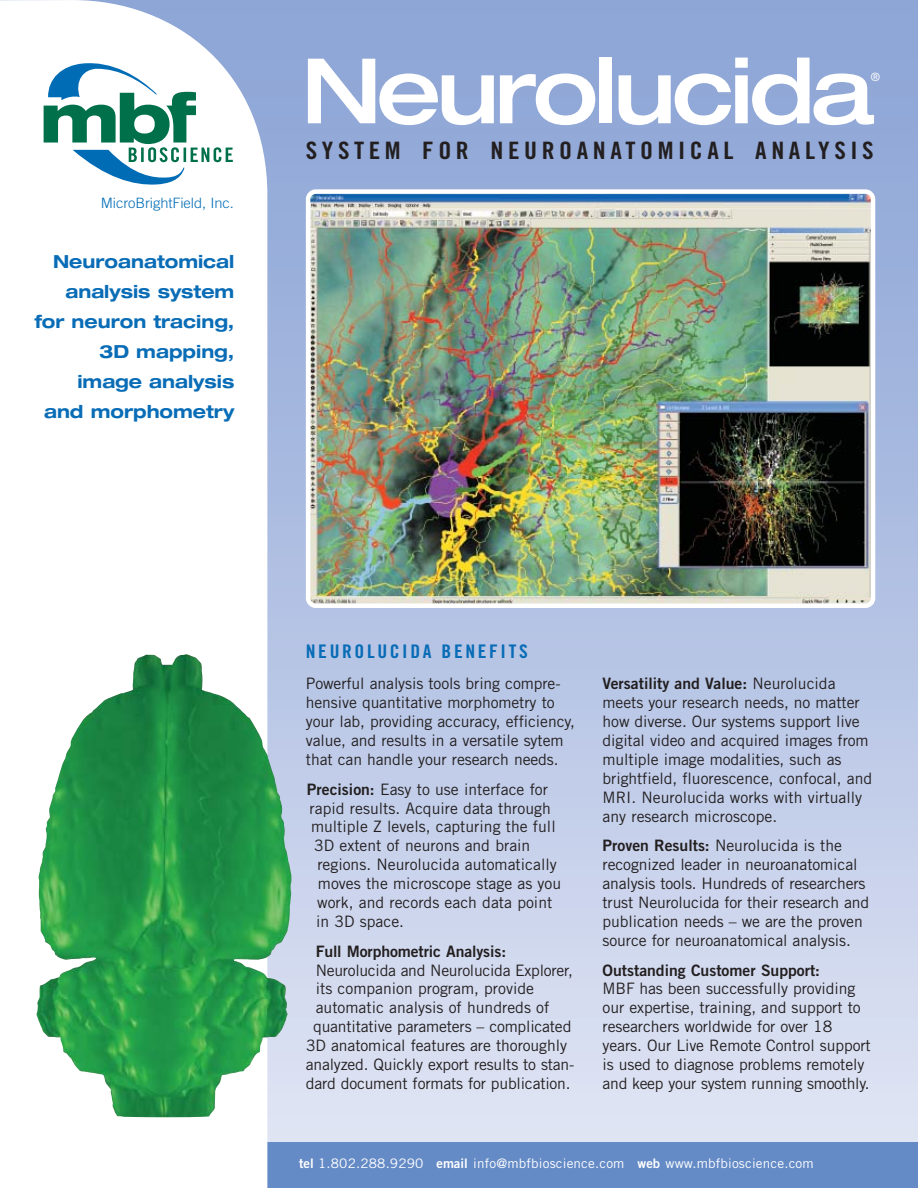
<style>
.page{position:relative;width:918px;height:1188px;background:#fff}
.page>*{position:absolute;margin:0;border:0;box-sizing:border-box;transform-origin:0 0}
.t1{font:500 expanded 90.45px "Helvetica Neue";letter-spacing:-.045em;color:#fff}
.t2{font:24px "Trade Gothic Bold Cond Twenty";letter-spacing:.175em;color:#231f20;scale:1.08 1}
.t3{font:18.75px "Trade Gothic Bold Cond Twenty";letter-spacing:.135em;color:#086cb6;scale:1.05 1}
.t4{font:700 expanded 18px/30px "Helvetica Neue";color:#086cb6;text-align:right}
.t5{font:15.75px/18.9px "Trade Gothic";letter-spacing:-.005em;color:#231f20}
.t6{font:15.75px "Trade Gothic Bold Two";color:#231f20}
.t7{font:300 14.25px "Trade Gothic";letter-spacing:-.005em;color:#006cb6}
.t8{font:13.2px "Trade Gothic";letter-spacing:.01em;color:#fff}
.t9{font:11.55px "Trade Gothic Cond Eighteen";color:#fff}
.s1{font-family:"Trade Gothic Bold Two"}
.s2{font-family:"Trade Gothic"}
</style>
<div class="page">
<div style="left:262px;top:1142px;width:656px;height:46px;background:#658bc7"></div>
<svg style="left:0;top:0;width:267px;height:1188px"></svg>
<img style="left:306px;top:189px;width:569px;height:419px">
<svg style="left:44px;top:61px;width:189px;height:125px"></svg>
<img style="left:36px;top:654px;width:257px;height:464px">
<p class="t7" style="left:101px;top:197px;width:135px">MicroBrightField, Inc.</p>
<p class="t4" style="left:34px;top:248px;width:202px">Neuroanatomical analysis system for neuron tracing,<br>3D mapping, image analysis and morphometry</p>
<h1 class="t1" style="left:301px;top:57px;width:575px">Neurolucida</h1>
<p class="t9" style="left:871px;top:73px;width:11px">®</p>
<h2 class="t2" style="left:306px;top:142px;width:527px">SYSTEM FOR NEUROANATOMICAL ANALYSIS</h2>
<p class="t3" style="left:306px;top:644px;width:213px">NEUROLUCIDA BENEFITS</p>
<p class="t5" style="left:306px;top:676px;width:271px">Powerful analysis tools bring compre&shy;hensive quantitative morphometry to your lab, providing accuracy, efficiency, value, and results in a versatile sytem that can handle your research needs.</p>
<p class="t5" style="left:307px;top:781px;width:243px"><span class="s1">Precision:</span> Easy to use interface for</p>
<p class="t5" style="left:310px;top:800px;width:243px">rapid results. Acquire data through</p>
<p class="t5" style="left:311px;top:819px;width:246px">multiple Z levels, capturing the full</p>
<p class="t5" style="left:314px;top:838px;width:218px">3D extent of neurons and brain</p>
<p class="t5" style="left:317px;top:857px;width:241px">regions. Neurolucida automatically</p>
<p class="t5" style="left:318px;top:876px;width:245px">moves the microscope stage as you</p>
<p class="t5" style="left:317px;top:894px;width:237px">work, and records each data point</p>
<p class="t5" style="left:316px;top:913px;width:89px">in 3D space.</p>
<p class="t6" style="left:316px;top:945px;width:192px">Full Morphometric Analysis:</p>
<p class="t5" style="left:316px;top:962px;width:259px">Neurolucida and Neurolucida Explorer,</p>
<p class="t5" style="left:316px;top:981px;width:220px">its companion program, provide</p>
<p class="t5" style="left:316px;top:1000px;width:235px">automatic analysis of hundreds of</p>
<p class="t5" style="left:313px;top:1019px;width:260px">quantitative parameters – complicated</p>
<p class="t5" style="left:306px;top:1038px;width:262px">3D anatomical features are thoroughly</p>
<p class="t5" style="left:306px;top:1056px;width:270px">analyzed. Quickly export results to stan-</p>
<p class="t5" style="left:306px;top:1075px;width:266px">dard document formats for publication.</p>
<p class="t6" style="left:603px;top:678px;width:234px">Versatility and Value: <span class="s2">Neurolucida</span></p>
<p class="t5" style="left:603px;top:695px;width:271px">meets your research needs, no matter how diverse. Our systems support live digital video and acquired images from multiple image modalities, such as brightfield, fluorescence, confocal, and MRI. Neurolucida works with virtually any research microscope.</p>
<p class="t5" style="left:603px;top:838px;width:268px"><span class="s1">Proven Results:</span> Neurolucida is the recognized leader in neuroanatomical analysis tools. Hundreds of researchers trust Neurolucida for their research and publication needs – we are the proven source for neuroanatomical analysis.</p>
<p class="t6" style="left:603px;top:964px;width:219px">Outstanding Customer Support:</p>
<p class="t5" style="left:603px;top:981px;width:270px">MBF has been successfully providing our expertise, training, and support to researchers worldwide for over 18 years. Our Live Remote Control support is used to diagnose problems remotely and keep your system running smoothly.</p>
<p class="t8" style="left:299px;top:1159px;width:516px"><span class="s1">tel</span> 1.802.288.9290 <span class="s1">email</span> info@mbfbioscience.com <span class="s1">web</span> www.mbfbioscience.com</p>
</div>
